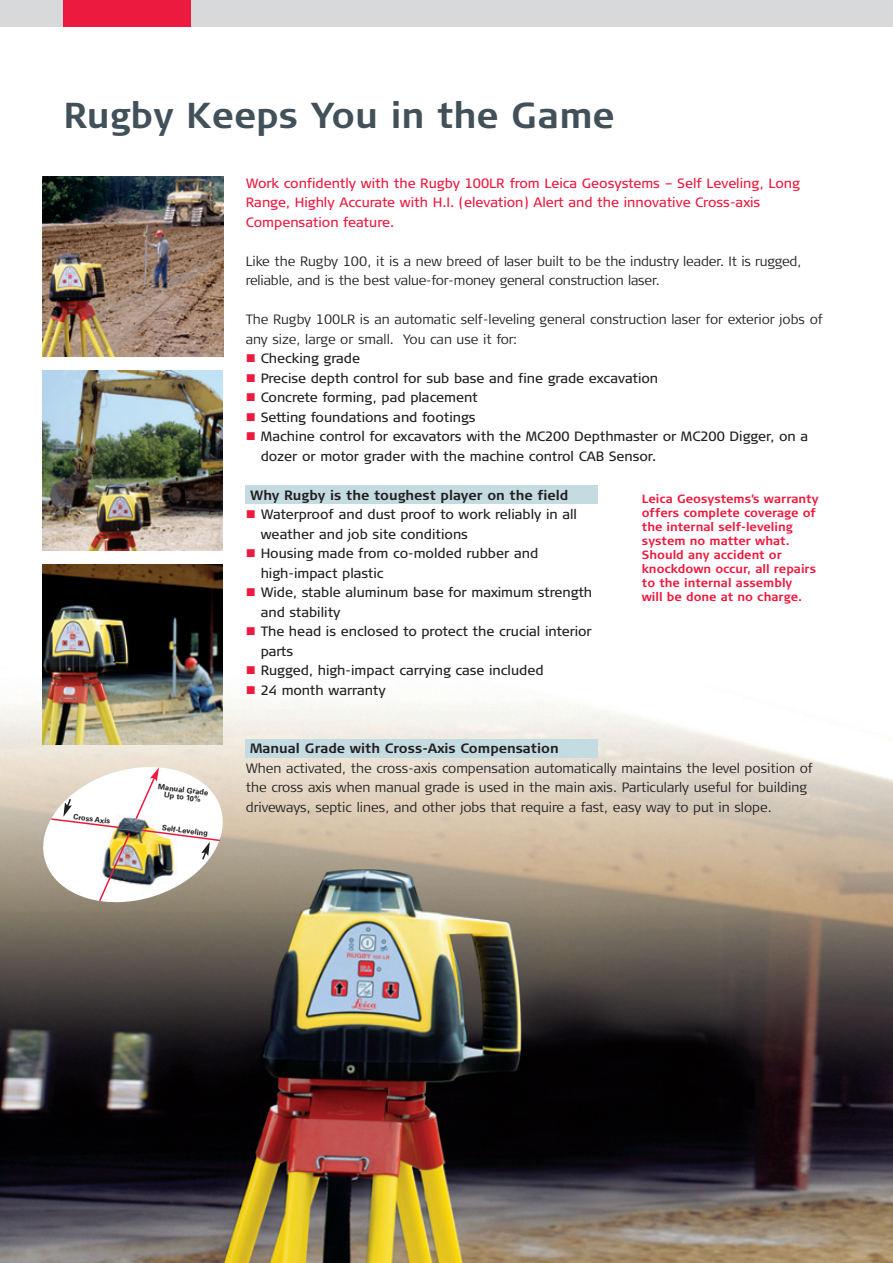
<style>
.page{position:relative;width:893px;height:1263px;background:#fff}
.page>*{position:absolute;margin:0;border:0;box-sizing:border-box;transform-origin:0 0}
.t1{font:700 36px "Signa Column";color:#425159}
.t2{font:13.5px/19.5px "Signa Column";color:#231f20}
.t3{font:300 13.5px/19.5px "Signa Column";color:#231f20}
.t4{font:13.5px/19.5px "Signa Column";color:#ed1a40}
.t5{font:700 13.5px "Signa Column";color:#231f20}
.t6{font:700 12px/14.1px "Signa Column";color:#ed1a40}
.t7{font:700 7.5px/7.5px "Univers";color:#231f20;text-align:center}
</style>
<div class="page">
<img style="left:0;top:524px;width:893px;height:739px">
<div style="left:245px;top:739px;width:353px;height:19px;background:#c4dbe2"></div>
<div style="left:245px;top:485px;width:353px;height:19px;background:#c4dbe2"></div>
<div style="left:0;top:0;width:893px;height:26px;background:#d8d9db"></div>
<div style="left:64px;top:0;width:127px;height:26px;background:#ed1a40"></div>
<img style="left:43px;top:176px;width:180px;height:181px">
<img style="left:43px;top:371px;width:180px;height:180px">
<img style="left:43px;top:564px;width:180px;height:181px">
<svg style="left:50px;top:767px;width:171px;height:136px"></svg>
<svg style="left:247px;top:549px;width:8px;height:8px"></svg>
<svg style="left:247px;top:588px;width:8px;height:8px"></svg>
<svg style="left:247px;top:627px;width:8px;height:8px"></svg>
<svg style="left:247px;top:666px;width:8px;height:8px"></svg>
<svg style="left:247px;top:686px;width:8px;height:8px"></svg>
<h1 class="t1" style="left:64px;top:101px;width:552px">Rugby Keeps You in the Game</h1>
<p class="t7" style="left:74px;top:814px;width:38px;rotate:7deg">Cross Axis</p>
<p class="t7" style="left:159px;top:783px;width:52px;rotate:7deg">Manual Grade<br>Up to 10%</p>
<p class="t7" style="left:162px;top:825px;width:48px;rotate:7deg">Self-Leveling</p>
<p class="t4" style="left:246px;top:174px;width:556px">Work confidently with the Rugby 100LR from Leica Geosystems – Self Leveling, Long<br>Range, Highly Accurate with H.I. (elevation) Alert and the innovative Cross-axis<br>Compensation feature.</p>
<p class="t3" style="left:246px;top:252px;width:557px">Like the Rugby 100, it is a new breed of laser built to be the industry leader. It is rugged, reliable, and is the best value-for-money general construction laser.</p>
<p class="t3" style="left:246px;top:311px;width:579px">The Rugby 100LR is an automatic self-leveling general construction laser for exterior jobs of any size, large or small. You can use it for:</p>
<p class="t2" style="left:261px;top:350px;width:549px">Checking grade<br>Precise depth control for sub base and fine grade excavation<br>Concrete forming, pad placement<br>Setting foundations and footings<br>Machine control for excavators with the MC200 Depthmaster or MC200 Digger, on a dozer or motor grader with the machine control CAB Sensor.</p>
<p class="t5" style="left:250px;top:490px;width:320px">Why Rugby is the toughest player on the field</p>
<p class="t2" style="left:261px;top:506px;width:333px">Waterproof and dust proof to work reliably in all weather and job site conditions<br>Housing made from co-molded rubber and high-impact plastic<br>Wide, stable aluminum base for maximum strength and stability<br>The head is enclosed to protect the crucial interior parts<br>Rugged, high-impact carrying case included<br>24 month warranty</p>
<p class="t6" style="left:642px;top:492px;width:178px">Leica Geosystems’s warranty offers complete coverage of the internal self-leveling system no matter what.<br>Should any accident or knockdown occur, all repairs to the internal assembly<br>will be done at no charge.</p>
<p class="t5" style="left:250px;top:743px;width:310px">Manual Grade with Cross-Axis Compensation</p>
<p class="t3" style="left:246px;top:759px;width:569px">When activated, the cross-axis compensation automatically maintains the level position of the cross axis when manual grade is used in the main axis. Particularly useful for building driveways, septic lines, and other jobs that require a fast, easy way to put in slope.</p>
</div>
